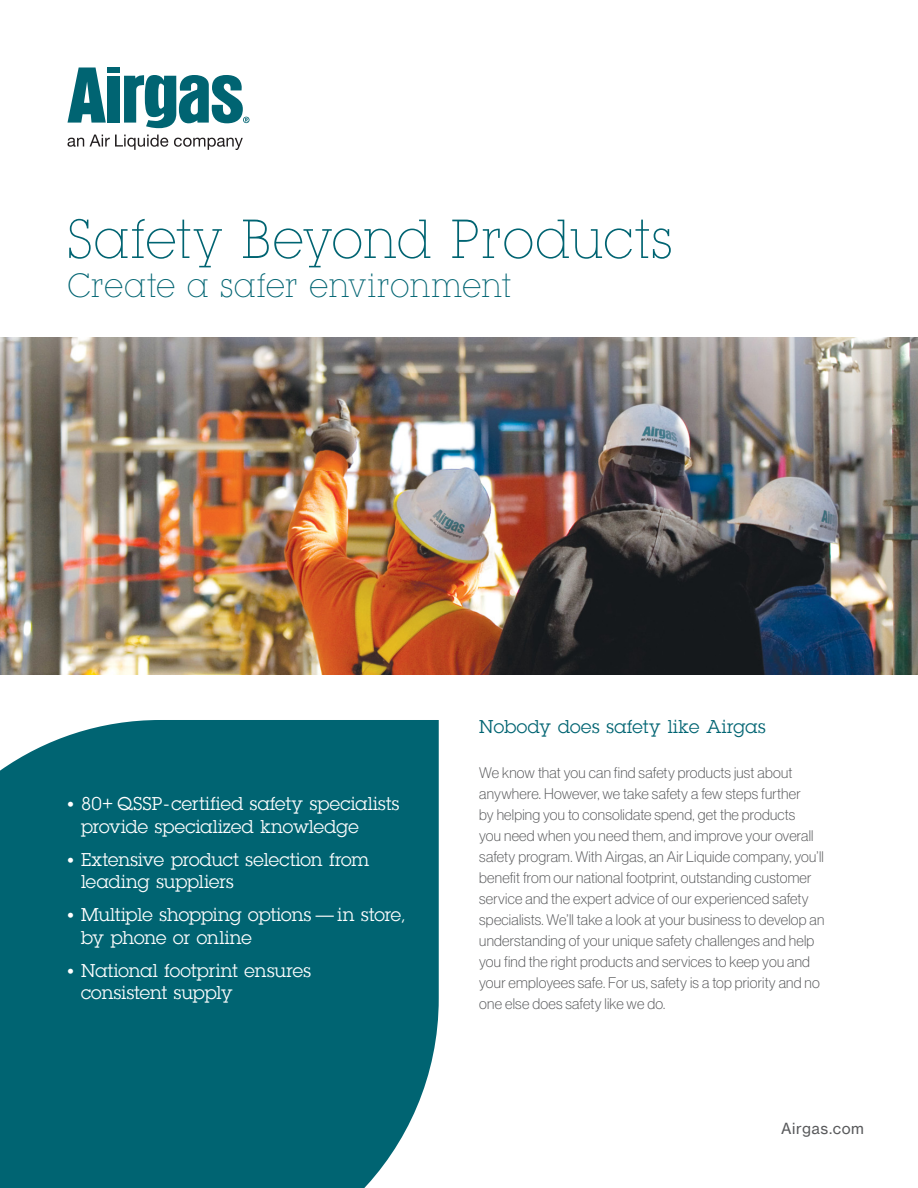
<style>
.page{position:relative;width:918px;height:1188px;background:#fff}
.page>*{position:absolute;margin:0;border:0;box-sizing:border-box;transform-origin:0 0}
.t1{font:300 54px "Lubalin Graph IT Cby BT Xtra";color:#006472;scale:.95 1}
.t2{font:300 33px "Lubalin Graph IT Cby BT Xtra";letter-spacing:-.005em;color:#006472;scale:.95 1}
.t3{font:18px/22.5px "Lubalin Graph";color:#fff}
.t4{font:18px "Lubalin Graph";letter-spacing:.025em;color:#006472}
.t5{font:15px/21px "N Haas Grotesk DS Std 35 X Lt";letter-spacing:.015em;color:#58595b}
.t6{font:15px "N Haas Grotesk TX Pro 55 Rg";letter-spacing:.04em;color:#58595b}
.s1{font-family:"N Haas Grotesk DS Pro 65 Md"}
</style>
<div class="page">
<div style="left:0;top:720px;width:439px;height:468px;background:#006472"></div>
<div style="left:107px;top:76px;width:12px;height:47px;background:#006472"></div>
<div style="left:107px;top:68px;width:12px;height:5px;background:#006472"></div>
<svg style="left:68px;top:68px;width:38px;height:55px"></svg>
<svg style="left:68px;top:138px;width:16px;height:9px"></svg>
<svg style="left:90px;top:135px;width:78px;height:15px"></svg>
<svg style="left:174px;top:138px;width:69px;height:12px"></svg>
<svg style="left:124px;top:75px;width:126px;height:53px"></svg>
<img style="left:0;top:338px;width:918px;height:337px">
<h1 class="t1" style="left:68px;top:219px;width:639px">Safety Beyond Products</h1>
<h2 class="t2" style="left:68px;top:273px;width:469px">Create a safer environment</h2>
<p class="t3" style="left:81px;top:793px;width:320px;text-indent:-14px"><span class="s1">•</span> 80+ QSSP- certified safety specialists provide specialized knowledge</p>
<p class="t3" style="left:81px;top:848px;width:290px;text-indent:-14px"><span class="s1">•</span> Extensive product selection from leading suppliers</p>
<p class="t3" style="left:81px;top:904px;width:326px;text-indent:-14px"><span class="s1">•</span> Multiple shopping options — in store, by phone or online</p>
<p class="t3" style="left:81px;top:959px;width:231px;text-indent:-14px"><span class="s1">•</span> National footprint ensures consistent supply</p>
<p class="t4" style="left:479px;top:715px;width:288px">Nobody does safety like Airgas</p>
<p class="t5" style="left:479px;top:764px;width:347px">We know that you can find safety products just about anywhere. However, we take safety a few steps further<br>by helping you to consolidate spend, get the products<br>you need when you need them, and improve your overall safety program. With Airgas, an Air Liquide company, you’ll benefit from our national footprint, outstanding customer service and the expert advice of our experienced safety specialists. We’ll take a look at your business to develop an understanding of your unique safety challenges and help you find the right products and services to keep you and your employees safe. For us, safety is a top priority and no one else does safety like we do.</p>
<p class="t6" style="left:781px;top:1119px;width:84px">Airgas.com</p>
</div>
